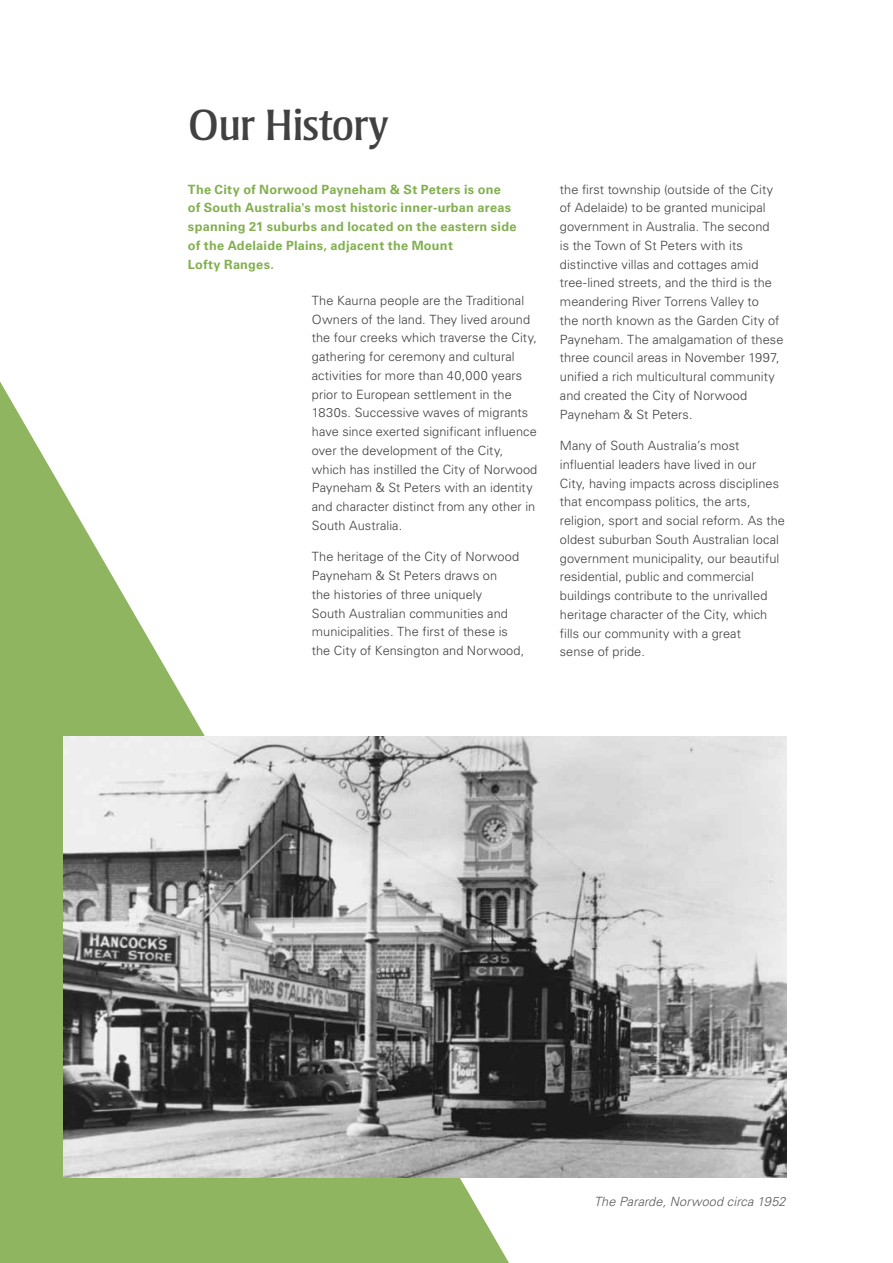
<style>
.page{position:relative;width:893px;height:1263px;background:#fff}
.page>*{position:absolute;margin:0;border:0;box-sizing:border-box;transform-origin:0 0}
.t1{font:45px "Strayhorn MT Pro";letter-spacing:-.025em;color:#414042}
.t2{font:300 12.75px/18.8px "Univers LT Pro 45";letter-spacing:.005em;color:#414042}
.t3{font:700 12.75px/18.8px "Univers LT Pro 65";letter-spacing:.02em;color:#82af4f}
.t4{font:italic 300 12.75px "Univers LT Pro 45";letter-spacing:.01em;color:#58595b}
</style>
<div class="page">
<svg style="left:0;top:381px;width:509px;height:882px"></svg>
<img style="left:64px;top:737px;width:723px;height:441px">
<h1 class="t1" style="left:188px;top:98px;width:202px">Our History</h1>
<p class="t3" style="left:188px;top:179px;width:330px">The City of Norwood Payneham &amp; St Peters is one<br>of South Australia's most historic inner-urban areas spanning 21 suburbs and located on the eastern side of the Adelaide Plains, adjacent the Mount<br>Lofty Ranges.</p>
<p class="t2" style="left:312px;top:291px;width:227px">The Kaurna people are the Traditional Owners of the land. They lived around the four creeks which traverse the City, gathering for ceremony and cultural activities for more than 40,000 years prior to European settlement in the 1830s. Successive waves of migrants have since exerted significant influence over the development of the City, which has instilled the City of Norwood Payneham &amp; St Peters with an identity and character distinct from any other in South Australia.</p>
<p class="t2" style="left:312px;top:547px;width:214px">The heritage of the City of Norwood Payneham &amp; St Peters draws on<br>the histories of three uniquely<br>South Australian communities and municipalities. The first of these is the City of Kensington and Norwood,</p>
<p class="t2" style="left:560px;top:179px;width:225px">the first township (outside of the City of Adelaide) to be granted municipal government in Australia. The second<br>is the Town of St Peters with its distinctive villas and cottages amid tree-lined streets, and the third is the meandering River Torrens Valley to<br>the north known as the Garden City of Payneham. The amalgamation of these three council areas in November 1997, unified a rich multicultural community and created the City of Norwood Payneham &amp; St Peters.</p>
<p class="t2" style="left:560px;top:436px;width:227px">Many of South Australia’s most influential leaders have lived in our<br>City, having impacts across disciplines that encompass politics, the arts, religion, sport and social reform. As the oldest suburban South Australian local government municipality, our beautiful residential, public and commercial buildings contribute to the unrivalled heritage character of the City, which fills our community with a great<br>sense of pride.</p>
<p class="t4" style="left:594px;top:1193px;width:193px">The Pararde, Norwood circa 1952</p>
</div>
